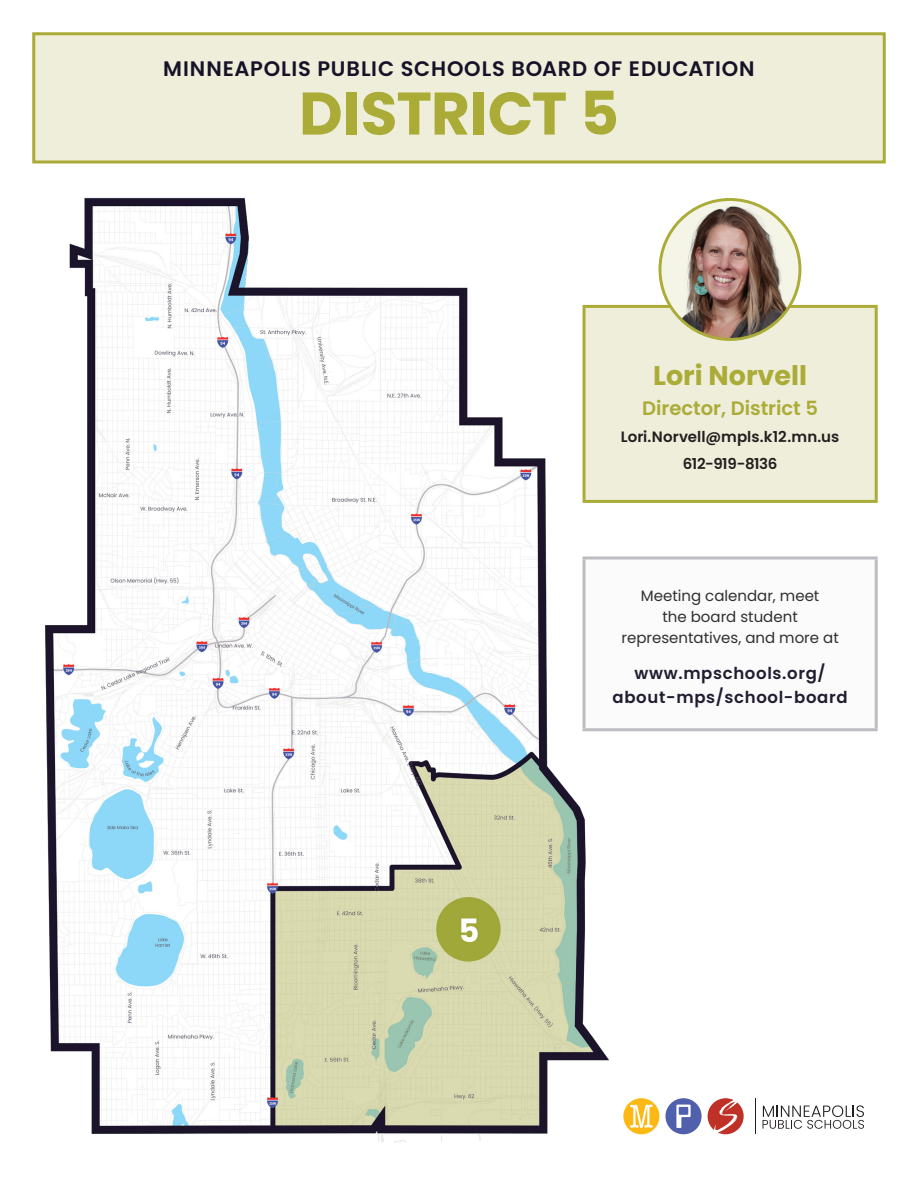
<style>
.page{position:relative;width:918px;height:1188px;background:#fff}
.page>*{position:absolute;margin:0;border:0;box-sizing:border-box;transform-origin:0 0}
.t1{font:700 60px "Poppins";letter-spacing:-.005em;color:#abac38}
.t2{font:700 27px "Poppins";color:#abac38}
.t3{font:600 21px "Poppins";letter-spacing:.04em;color:#181229}
.t4{font:600 19.5px "Poppins";color:#abac38}
.t5{font:600 16.5px/24px "Poppins";letter-spacing:.04em;color:#211c30;text-align:center}
.t6{font:15px/21px "Poppins";color:#312f30;text-align:center}
.t7{font:600 15px "Poppins";letter-spacing:.005em;color:#231f20}
.t8{font:600 15px "Poppins";letter-spacing:-.025em;color:#231f20}
</style>
<div class="page">
<div style="left:34px;top:34px;width:850px;height:128px;background:#eeeeda"></div>
<div style="left:32px;top:32px;width:854px;height:132px;border:3px solid #abac38"></div>
<img style="left:45px;top:197px;width:589px;height:946px">
<div style="left:584px;top:306px;width:292px;height:195px;background:#eeeeda"></div>
<div style="left:584px;top:558px;width:292px;height:172px;background:#fbfbfb"></div>
<svg style="left:583px;top:556px;width:295px;height:4px"></svg>
<hr style="left:583px;top:559px;width:3px;height:169px;background:#bcbdc0">
<hr style="left:875px;top:559px;width:3px;height:169px;background:#bcbdc0">
<hr style="left:583px;top:728px;width:295px;height:3px;background:#bcbdc0">
<hr style="left:583px;top:305px;width:295px;height:3px;background:#abac38">
<hr style="left:583px;top:308px;width:3px;height:192px;background:#abac38">
<hr style="left:875px;top:308px;width:3px;height:192px;background:#abac38">
<hr style="left:583px;top:500px;width:295px;height:3px;background:#abac38">
<svg style="left:623px;top:1098px;width:36px;height:36px"></svg>
<svg style="left:665px;top:1098px;width:37px;height:36px"></svg>
<svg style="left:708px;top:1098px;width:36px;height:36px"></svg>
<svg style="left:763px;top:1105px;width:101px;height:24px"></svg>
<hr style="left:755px;top:1098px;width:1px;height:36px;background:#231f20">
<img style="left:660px;top:199px;width:140px;height:140px;border-radius:70px">
<div style="left:659px;top:198px;width:142px;height:143px;border:3px solid #abac38;border-radius:50%"></div>
<p class="t3" style="left:163px;top:56px;width:593px">MINNEAPOLIS PUBLIC SCHOOLS BOARD OF EDUCATION</p>
<p class="t1" style="left:299px;top:79px;width:321px">DISTRICT 5</p>
<p class="t2" style="left:653px;top:360px;width:155px">Lori Norvell</p>
<p class="t4" style="left:642px;top:397px;width:177px">Director, District 5</p>
<p class="t7" style="left:621px;top:429px;width:220px">Lori.Norvell@mpls.k12.mn.us</p>
<p class="t8" style="left:683px;top:456px;width:96px">612-919-8136</p>
<p class="t6" style="left:621px;top:585px;width:219px">Meeting calendar, meet<br>the board student representatives, and more at</p>
<p class="t5" style="left:613px;top:661px;width:237px">www.mpschools.org/ about-mps/school-board</p>
</div>
